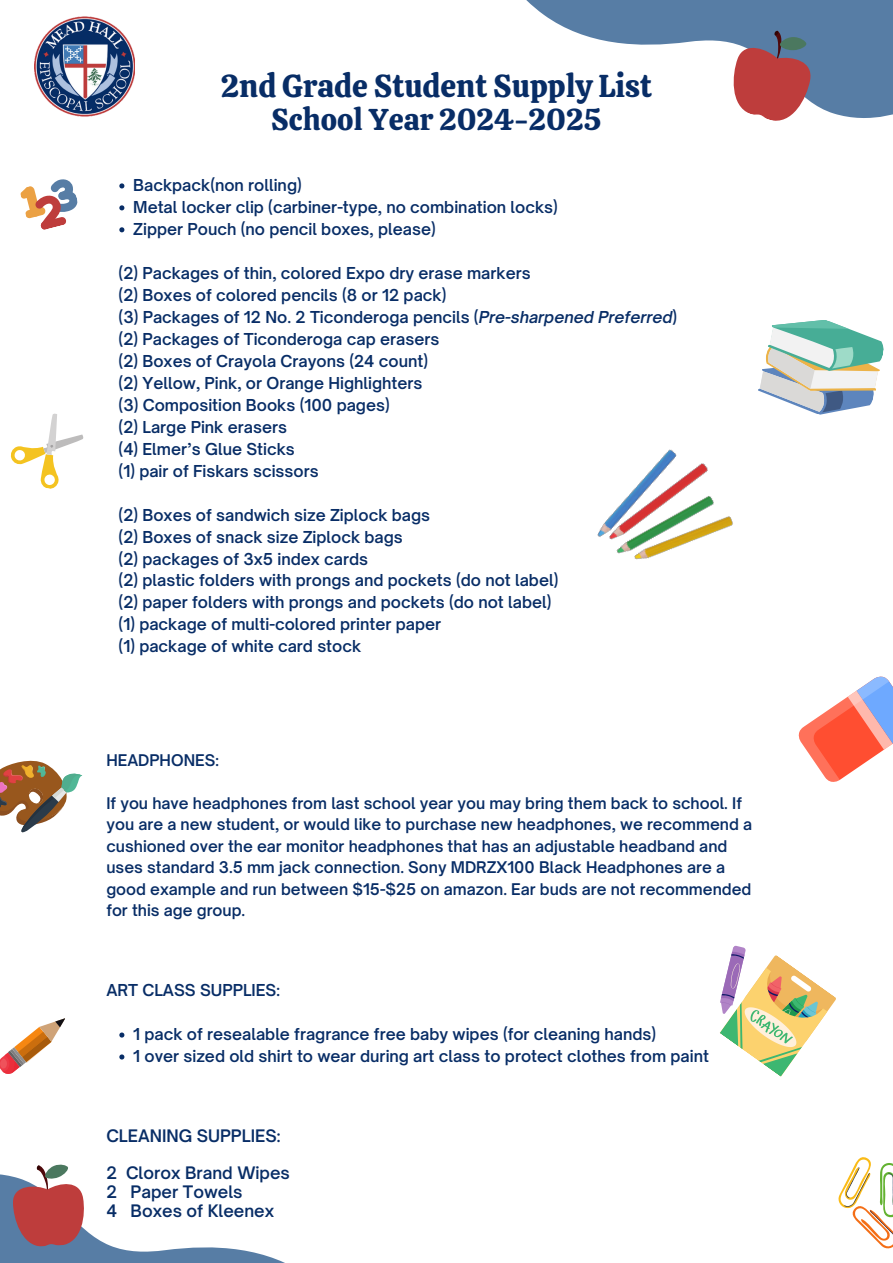
<style>
.page{position:relative;width:893px;height:1263px;background:#fff}
.page>*{position:absolute;margin:0;border:0;box-sizing:border-box;transform-origin:0 0}
.t1{font:31.5px "Calistoga";color:#082d66}
.t2{font:30px "Calistoga";color:#082d66}
.t3{font:600 16.5px/18.6px "Open Sauce One";color:#082d66}
.t4{font:600 15.75px/21.9px "Open Sauce One";color:#082d66}
.t5{font:600 15.45px/21.5px "Open Sauce One";color:#082d66}
.s1{font-style:italic}
</style>
<div class="page">
<svg style="left:526px;top:0;width:367px;height:118px;fill:#577da5"></svg>
<svg style="left:10px;top:413px;width:74px;height:76px"></svg>
<svg style="left:838px;top:1157px;width:55px;height:91px"></svg>
<svg style="left:0;top:1018px;width:65px;height:56px"></svg>
<svg style="left:758px;top:320px;width:126px;height:95px"></svg>
<svg style="left:0;top:1164px;width:285px;height:99px"></svg>
<svg style="left:20px;top:179px;width:58px;height:51px"></svg>
<svg style="left:0;top:760px;width:83px;height:73px"></svg>
<svg style="left:798px;top:676px;width:95px;height:106px"></svg>
<svg style="left:722px;top:30px;width:95px;height:91px"></svg>
<svg style="left:720px;top:945px;width:116px;height:132px"></svg>
<img style="left:597px;top:449px;width:136px;height:111px">
<img style="left:35px;top:16px;width:99px;height:101px">
<svg style="left:119px;top:183px;width:5px;height:5px"></svg>
<svg style="left:119px;top:205px;width:5px;height:5px"></svg>
<svg style="left:119px;top:227px;width:5px;height:5px"></svg>
<svg style="left:119px;top:1032px;width:5px;height:5px"></svg>
<svg style="left:119px;top:1054px;width:5px;height:5px"></svg>
<p class="t1" style="left:221px;top:65px;width:433px">2nd Grade Student Supply List</p>
<p class="t2" style="left:271px;top:100px;width:332px">School Year 2024-2025</p>
<h1 class="t4" style="left:133px;top:174px;width:170px">Backpack(non rolling)</h1>
<p class="t4" style="left:133px;top:196px;width:426px">Metal locker clip (carbiner-type, no combination locks)</p>
<p class="t4" style="left:133px;top:218px;width:304px">Zipper Pouch (no pencil boxes, please)</p>
<p class="t4" style="left:119px;top:262px;width:560px">(2) Packages of thin, colored Expo dry erase markers<br>(2) Boxes of colored pencils (8 or 12 pack)<br>(3) Packages of 12 No. 2 Ticonderoga pencils (<span class="s1">Pre-sharpened Preferred</span>) (2) Packages of Ticonderoga cap erasers<br>(2) Boxes of Crayola Crayons (24 count)<br>(2) Yellow, Pink, or Orange Highlighters<br>(3) Composition Books (100 pages)<br>(2) Large Pink erasers<br>(4) Elmer’s Glue Sticks<br>(1) pair of Fiskars scissors</p>
<p class="t4" style="left:119px;top:504px;width:441px">(2) Boxes of sandwich size Ziplock bags<br>(2) Boxes of snack size Ziplock bags<br>(2) packages of 3x5 index cards<br>(2) plastic folders with prongs and pockets (do not label) (2) paper folders with prongs and pockets (do not label) (1) package of multi-colored printer paper<br>(1) package of white card stock</p>
<p class="t5" style="left:106px;top:749px;width:114px">HEADPHONES:</p>
<p class="t5" style="left:106px;top:792px;width:647px">If you have headphones from last school year you may bring them back to school. If you are a new student, or would like to purchase new headphones, we recommend a cushioned over the ear monitor headphones that has an adjustable headband and uses standard 3.5 mm jack connection. Sony MDRZX100 Black Headphones are a good example and run between $15-$25 on amazon. Ear buds are not recommended for this age group.</p>
<p class="t4" style="left:106px;top:979px;width:175px">ART CLASS SUPPLIES:</p>
<h3 class="t4" style="left:133px;top:1023px;width:524px">1 pack of resealable fragrance free baby wipes (for cleaning hands)</h3>
<h3 class="t4" style="left:133px;top:1045px;width:577px">1 over sized old shirt to wear during art class to protect clothes from paint</h3>
<p class="t3" style="left:106px;top:1127px;width:176px">CLEANING SUPPLIES:</p>
<p class="t3" style="left:106px;top:1164px;width:185px">2 Clorox Brand Wipes<br>2 Paper Towels<br>4 Boxes of Kleenex</p>
</div>
